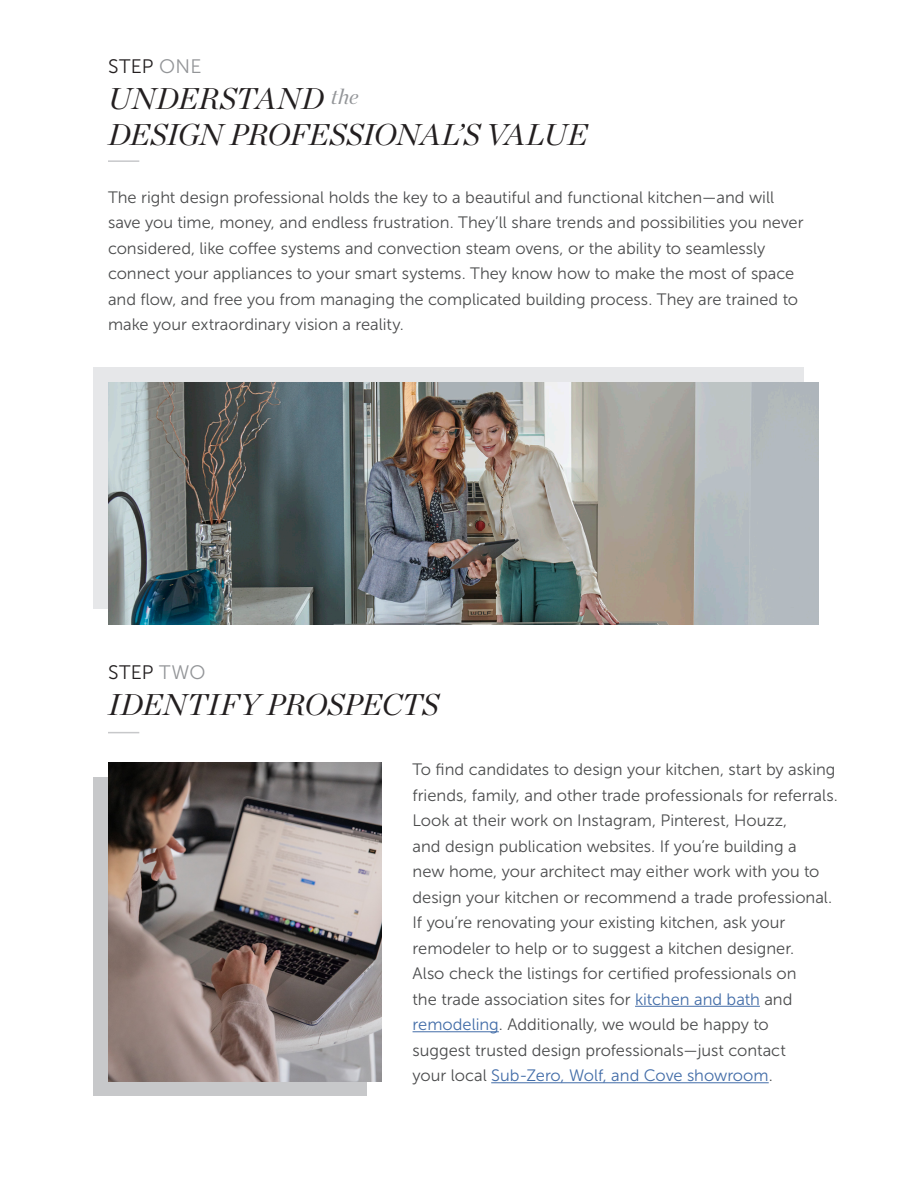
<style>
.page{position:relative;width:918px;height:1188px;background:#fff}
.page>*{position:absolute;margin:0;border:0;box-sizing:border-box;transform-origin:0 0}
.szg_b1_chronicle{font:italic 30px/36px "Chronicle Display";letter-spacing:-.005em;color:#231f20}
.szg_b1_chronicle-2{font:19.5px "Museo Sans 300";letter-spacing:.01em;color:#231f20}
.szg_b1_chronicle-3{font:16.5px/25.5px "Museo Sans 300";color:#4b4c4d}
.s1{color:#939598}
.s2{color:#436da8}
</style>
<div class="page">
<hr style="left:635px;top:1006px;width:125px;height:1px;background:#436da8">
<hr style="left:413px;top:1031px;width:86px;height:1px;background:#436da8">
<hr style="left:491px;top:1082px;width:278px;height:1px;background:#436da8">
<hr style="left:108px;top:160px;width:31px;height:2px;background:#c7c8ca">
<hr style="left:108px;top:732px;width:31px;height:1px;background:#c7c8ca">
<div style="left:93px;top:367px;width:711px;height:242px;background:#e6e7e9"></div>
<div style="left:93px;top:778px;width:273px;height:318px;background:#c7c8ca"></div>
<img style="left:108px;top:382px;width:711px;height:242px">
<img style="left:108px;top:763px;width:273px;height:318px">
<p class="szg_b1_chronicle-2" style="left:108px;top:56px;width:95px">STEP <span class="s1">ONE</span></p>
<p class="szg_b1_chronicle" style="left:108px;top:78px;width:481px">UNDERSTAND <sup>the<br></sup>DESIGN PROFESSIONAL’S VALUE</p>
<p class="szg_b1_chronicle-3" style="left:108px;top:184px;width:697px">The right design professional holds the key to a beautiful and functional kitchen—and will save you time, money, and endless frustration. They’ll share trends and possibilities you never considered, like coffee systems and convection steam ovens, or the ability to seamlessly connect your appliances to your smart systems. They know how to make the most of space and flow, and free you from managing the complicated building process. They are trained to make your extraordinary vision a reality.</p>
<p class="szg_b1_chronicle-2" style="left:108px;top:662px;width:99px">STEP <span class="s1">TWO</span></p>
<p class="szg_b1_chronicle" style="left:108px;top:684px;width:332px">IDENTIFY PROSPECTS</p>
<p class="szg_b1_chronicle-3" style="left:413px;top:757px;width:427px">To find candidates to design your kitchen, start by asking friends, family, and other trade professionals for referrals.<br>Look at their work on Instagram, Pinterest, Houzz,<br>and design publication websites. If you’re building a<br>new home, your architect may either work with you to design your kitchen or recommend a trade professional.<br>If you’re renovating your existing kitchen, ask your remodeler to help or to suggest a kitchen designer.<br>Also check the listings for certified professionals on<br>the trade association sites for <span class="s2">kitchen and bath</span> and <span class="s2">remodeling</span>. Additionally, we would be happy to<br>suggest trusted design professionals—just contact<br>your local <span class="s2">Sub-Zero, Wolf, and Cove showroom</span>.</p>
</div>
